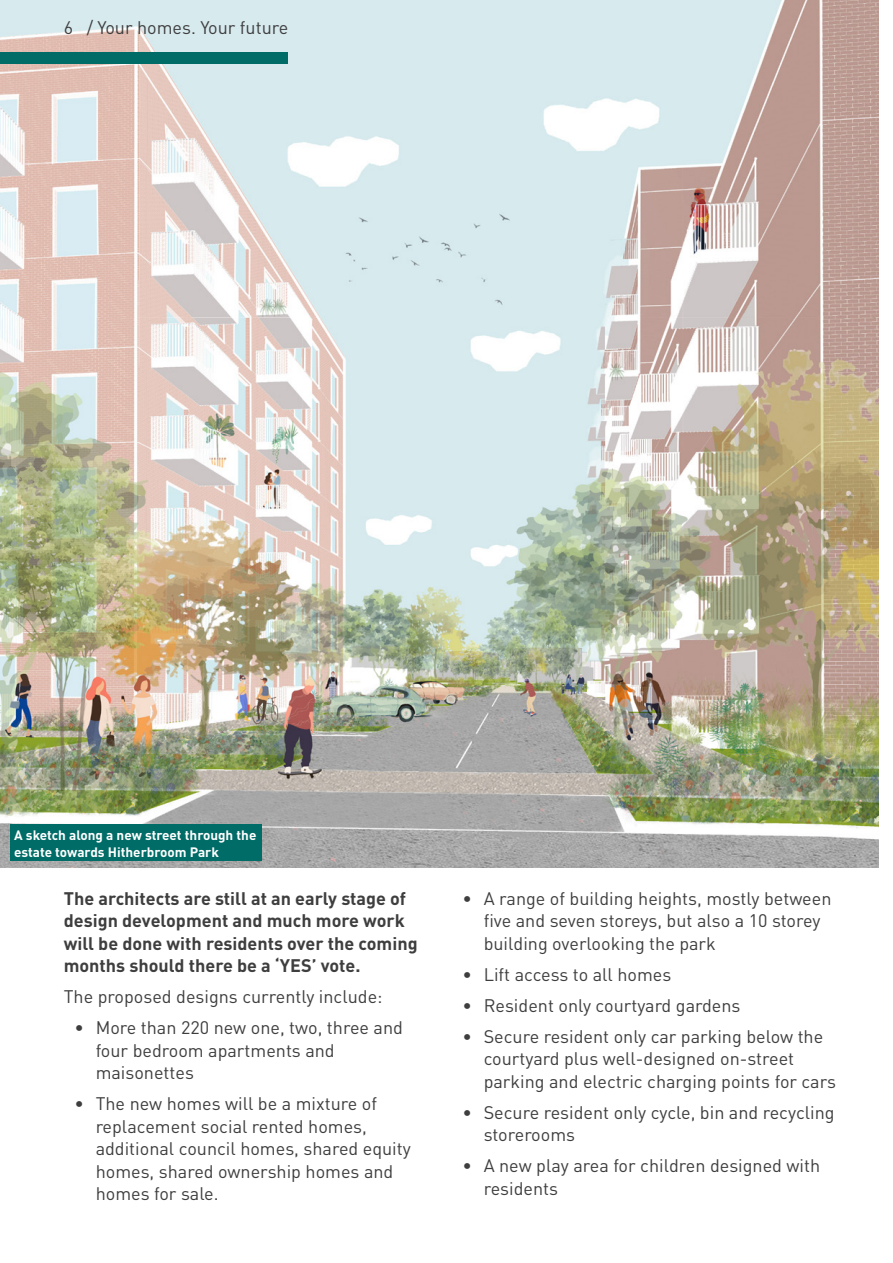
<style>
.page{position:relative;width:893px;height:1263px;background:#fff}
.page>*{position:absolute;margin:0;border:0;box-sizing:border-box;transform-origin:0 0}
.t1{font:18px/22.5px "DINOT";color:#3e3e3f}
.First_paragraph{font:700 18px/22.5px "DINOT";color:#3e3e3f}
.Captions__white{font:700 13.5px/16.8px "DINOT";color:#fff}
</style>
<div class="page">
<img style="left:0;top:0;width:878px;height:867px">
<div style="left:10px;top:825px;width:251px;height:36px;background:#006c67"></div>
<div style="left:0;top:52px;width:287px;height:12px;background:#006c67"></div>
<p class="t1" style="left:64px;top:15px;width:226px">6 / Your homes. Your future</p>
<p class="Captions__white" style="left:14px;top:826px;width:244px">A sketch along a new street through the estate towards Hitherbroom Park</p>
<p class="First_paragraph" style="left:64px;top:886px;width:355px">The architects are still at an early stage of design development and much more work will be done with residents over the coming months should there be a ‘YES’ vote.</p>
<p class="t1" style="left:64px;top:985px;width:320px">The proposed designs currently include:</p>
<p class="t1" style="left:96px;top:1016px;width:309px;text-indent:-21px">• More than 220 new one, two, three and four bedroom apartments and maisonettes</p>
<p class="t1" style="left:96px;top:1092px;width:317px;text-indent:-21px">• The new homes will be a mixture of replacement social rented homes, additional council homes, shared equity homes, shared ownership homes and homes for sale.</p>
<p class="t1" style="left:484px;top:886px;width:349px;text-indent:-21px">• A range of building heights, mostly between five and seven storeys, but also a 10 storey building overlooking the park</p>
<p class="t1" style="left:462px;top:962px;width:210px">• Lift access to all homes</p>
<p class="t1" style="left:462px;top:993px;width:280px">• Resident only courtyard gardens</p>
<p class="t1" style="left:484px;top:1024px;width:354px;text-indent:-21px">• Secure resident only car parking below the courtyard plus well-designed on-street parking and electric charging points for cars</p>
<p class="t1" style="left:484px;top:1100px;width:352px;text-indent:-21px">• Secure resident only cycle, bin and recycling storerooms</p>
<p class="t1" style="left:484px;top:1154px;width:338px;text-indent:-21px">• A new play area for children designed with residents</p>
</div>
